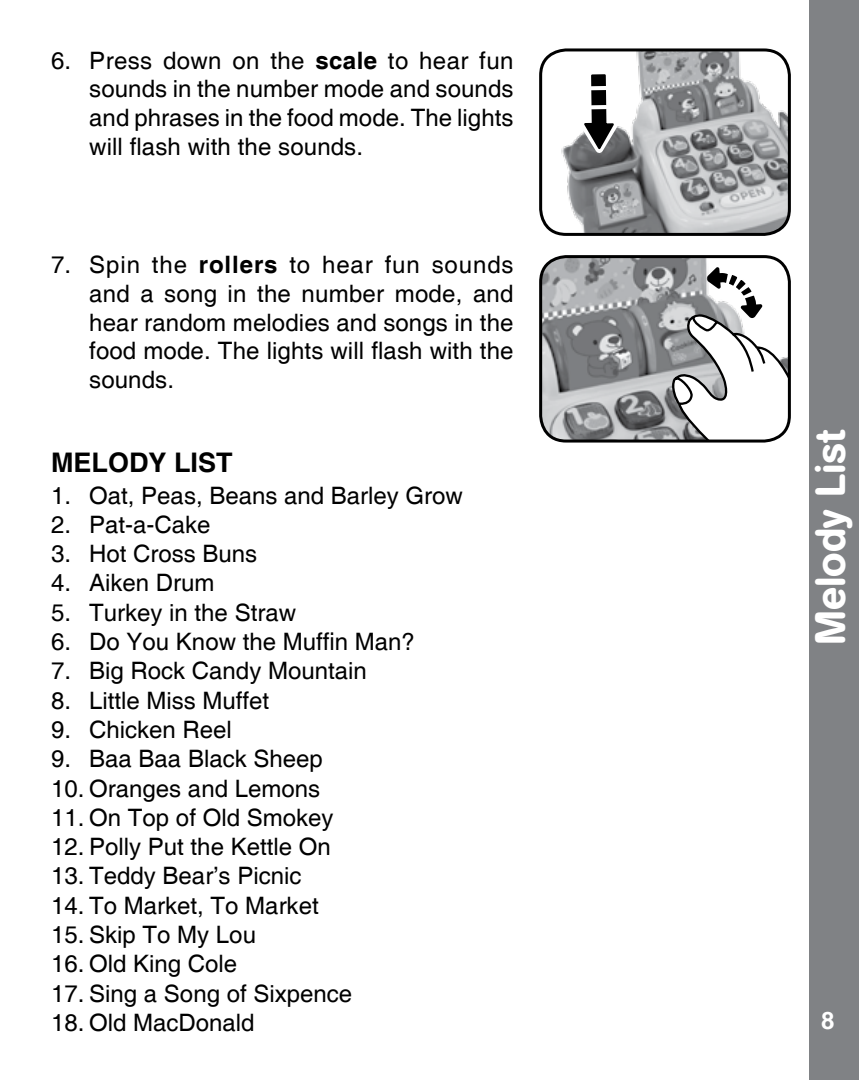
<style>
.page{position:relative;width:859px;height:1080px;background:#fff}
.page>*{position:absolute;margin:0;border:0;box-sizing:border-box;transform-origin:0 0}
.t1{font:500 42px "AG Book Rounded";color:#fff}
.t2{font:700 27px "Helvetica";color:#000}
.t3{font:24px/28.8px "Helvetica";color:#000;text-align:justify}
.t4{font:700 24px "Helvetica";color:#fff}
.s1{font-weight:700}
</style>
<div class="page">
<div style="left:809px;top:0;width:50px;height:1080px;background:#808285"></div>
<img style="left:542px;top:258px;width:243px;height:181px">
<svg style="left:671px;top:264px;width:117px;height:175px"></svg>
<div style="left:539px;top:255px;width:252px;height:188px;border:3px solid #000;border-radius:26px"></div>
<img style="left:547px;top:52px;width:241px;height:181px">
<div style="left:539px;top:48px;width:252px;height:188px;border:3px solid #000;border-radius:26px"></div>
<svg style="left:569px;top:68px;width:60px;height:96px"></svg>
<svg style="left:590px;top:86px;width:17px;height:4px"></svg>
<svg style="left:590px;top:105px;width:18px;height:4px"></svg>
<p class="t3" style="left:89px;top:47px;width:426px;text-indent:-38px">6. Press down on the <span class="s1">scale</span> to hear fun sounds in the number mode and sounds and phrases in the food mode. The lights will flash with the sounds.</p>
<p class="t3" style="left:89px;top:251px;width:426px;text-indent:-38px">7. Spin the <span class="s1">rollers</span> to hear fun sounds and a song in the number mode, and hear random melodies and songs in the food mode. The lights will flash with the sounds.</p>
<p class="t2" style="left:51px;top:446px;width:183px">MELODY LIST</p>
<p class="t3" style="left:51px;top:482px;width:413px">1. Oat, Peas, Beans and Barley Grow</p>
<p class="t3" style="left:51px;top:511px;width:161px">2. Pat-a-Cake</p>
<p class="t3" style="left:51px;top:540px;width:208px">3. Hot Cross Buns</p>
<p class="t3" style="left:51px;top:569px;width:165px">4. Aiken Drum</p>
<p class="t3" style="left:51px;top:599px;width:246px">5. Turkey in the Straw</p>
<p class="t3" style="left:51px;top:628px;width:365px">6. Do You Know the Muffin Man?</p>
<p class="t3" style="left:51px;top:657px;width:317px">7. Big Rock Candy Mountain</p>
<p class="t3" style="left:51px;top:687px;width:220px">8. Little Miss Muffet</p>
<p class="t3" style="left:51px;top:716px;width:182px">9. Chicken Reel</p>
<p class="t3" style="left:51px;top:745px;width:273px">9. Baa Baa Black Sheep</p>
<p class="t3" style="left:51px;top:775px;width:271px">10. Oranges and Lemons</p>
<p class="t3" style="left:51px;top:804px;width:284px">11. On Top of Old Smokey</p>
<p class="t3" style="left:51px;top:833px;width:281px">12. Polly Put the Kettle On</p>
<p class="t3" style="left:51px;top:863px;width:252px">13. Teddy Bear’s Picnic</p>
<p class="t3" style="left:51px;top:892px;width:269px">14. To Market, To Market</p>
<p class="t3" style="left:51px;top:921px;width:206px">15. Skip To My Lou</p>
<p class="t3" style="left:51px;top:950px;width:188px">16. Old King Cole</p>
<p class="t3" style="left:51px;top:980px;width:303px">17. Sing a Song of Sixpence</p>
<p class="t3" style="left:51px;top:1009px;width:205px">18. Old MacDonald</p>
<h1 class="t1" style="left:806px;top:645px;width:217px;rotate:-90deg">Melody List</h1>
<p class="t4" style="left:821px;top:1006px;width:15px">8</p>
</div>
